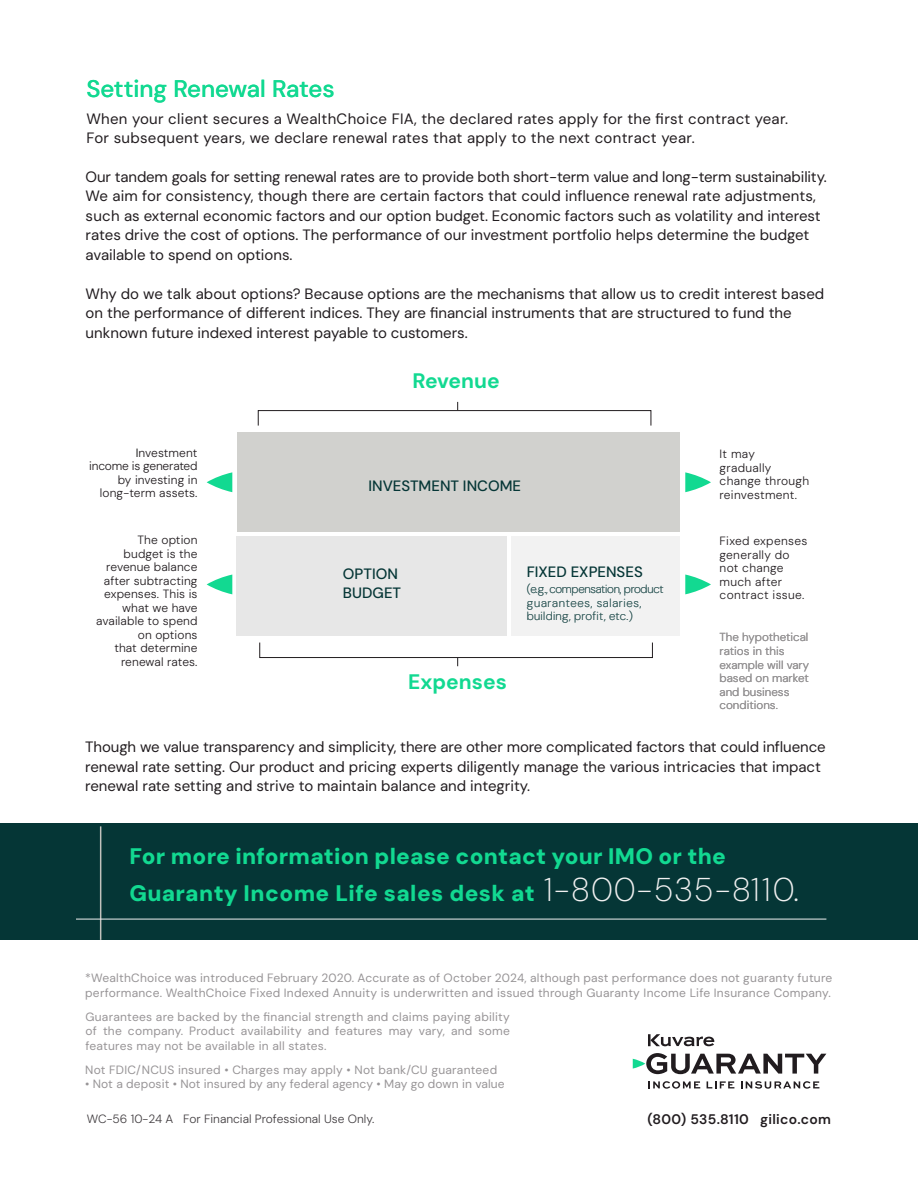
<style>
.page{position:relative;width:918px;height:1188px;background:#fff}
.page>*{position:absolute;margin:0;border:0;box-sizing:border-box;transform-origin:0 0}
.t1{font:500 24px "DM Sans";color:#12d991}
.t2{font:900 22.5px/37.5px "DM Sans";letter-spacing:.01em;color:#12d991}
.t3{font:700 21px "DM Sans";color:#12d991}
.t4{font:15px/19.5px "DM Sans";color:#211c1f}
.t5{font:15px/19.5px "DM Sans";letter-spacing:.02em;color:#211c1f}
.t6{font:500 15px/19.5px "DM Sans";color:#053636}
.t7{font:600 13.8px "DM Sans";letter-spacing:.02em;color:#211c1f}
.t8{font:12px/14.4px "DM Sans";letter-spacing:.02em;color:#979496}
.t9{font:300 12px/13.5px "DM Sans";letter-spacing:.01em;color:#211c1f;text-align:right}
.t10{font:300 12px "DM Sans";color:#423e41}
.t11{font:300 11.7px/13.6px "DM Sans";color:#999798}
.t12{font:200 11.7px/13.5px "DM Sans";letter-spacing:.025em;color:#416666}
.s1{color:#000}
.s2{font-weight:200;font-size:33px;color:#f0f0f0}
</style>
<div class="page">
<div style="left:0;top:823px;width:918px;height:117px;background:#053636"></div>
<div style="left:237px;top:536px;width:270px;height:100px;background:#e7e7e7"></div>
<div style="left:237px;top:433px;width:443px;height:99px;background:#d1d1ce"></div>
<div style="left:512px;top:536px;width:168px;height:100px;background:#f2f2f2"></div>
<div style="left:258px;top:410px;width:393px;height:16px;border:1px solid #211c1f"></div>
<div style="left:259px;top:642px;width:394px;height:16px;border:1px solid #211c1f"></div>
<svg style="left:207px;top:472px;width:25px;height:20px"></svg>
<svg style="left:648px;top:1081px;width:52px;height:8px"></svg>
<svg style="left:707px;top:1081px;width:27px;height:7px"></svg>
<svg style="left:741px;top:1081px;width:78px;height:8px"></svg>
<svg style="left:648px;top:1034px;width:66px;height:12px"></svg>
<svg style="left:633px;top:1053px;width:193px;height:21px"></svg>
<hr style="left:100px;top:826px;width:1px;height:114px;background:#c2c2bd">
<hr style="left:76px;top:919px;width:750px;height:1px;background:#f0f0f0">
<svg style="left:207px;top:575px;width:25px;height:19px"></svg>
<svg style="left:685px;top:472px;width:26px;height:20px"></svg>
<svg style="left:685px;top:575px;width:26px;height:19px"></svg>
<h1 class="t1" style="left:86px;top:73px;width:250px">Setting Renewal Rates</h1>
<p class="t5" style="left:86px;top:109px;width:703px">When your client secures a WealthChoice FIA, the declared rates apply for the first contract year.<br>For subsequent years, we declare renewal rates that apply to the next contract year.</p>
<p class="t4" style="left:86px;top:167px;width:743px">Our tandem goals for setting renewal rates are to provide both short-term value and long-term sustainability.<br>We aim for consistency, though there are certain factors that could influence renewal rate adjustments, such as external economic factors and our option budget. Economic factors such as volatility and interest rates drive the cost of options. The performance of our investment portfolio helps determine the budget available to spend on options.</p>
<p class="t4" style="left:86px;top:284px;width:740px">Why do we talk about options? Because options are the mechanisms that allow us to credit interest based on the performance of different indices. They are financial instruments that are structured to fund the unknown future indexed interest payable to customers.</p>
<p class="t9" style="left:89px;top:446px;width:110px"><span class="s1">I</span>nvestment<br>income is generated by investing in long-term assets.</p>
<p class="t9" style="left:96px;top:533px;width:103px">The option budget is the revenue balance after subtracting expenses. This is what we have available to spend on options<br>that determine renewal rates.</p>
<h3 class="t3" style="left:412px;top:368px;width:89px">Revenue</h3>
<p class="t6" style="left:368px;top:476px;width:154px">INVESTMENT INCOME</p>
<p class="t6" style="left:343px;top:564px;width:60px">OPTION<br>BUDGET</p>
<p class="t6" style="left:527px;top:562px;width:118px">FIXED EXPENSES</p>
<p class="t12" style="left:527px;top:583px;width:138px">(e.g., compensation, product guarantees, salaries, building, profit, etc.)</p>
<h3 class="t3" style="left:408px;top:668px;width:100px">Expenses</h3>
<p class="t9" style="left:720px;top:447px;width:91px;text-align:left">It may gradually change through reinvestment.</p>
<p class="t9" style="left:720px;top:534px;width:89px;text-align:left">Fixed expenses generally do not change much after contract issue.</p>
<p class="t11" style="left:720px;top:630px;width:91px">The hypothetical ratios in this example will vary based on market and business conditions.</p>
<p class="t4" style="left:85px;top:737px;width:742px">Though we value transparency and simplicity, there are other more complicated factors that could influence renewal rate setting. Our product and pricing experts diligently manage the various intricacies that impact renewal rate setting and strive to maintain balance and integrity.</p>
<h2 class="t2" style="left:130px;top:837px;width:671px">For more information please contact your IMO or the<br>Guaranty Income Life sales desk at <span class="s2">1-800-535-8110.</span></h2>
<p class="t8" style="left:85px;top:971px;width:749px">*WealthChoice was introduced February 2020. Accurate as of October 2024, although past performance does not guaranty future performance. WealthChoice Fixed Indexed Annuity is underwritten and issued through Guaranty Income Life Insurance Company.</p>
<p class="t8" style="left:86px;top:1009px;width:426px;text-align:justify">Guarantees are backed by the financial strength and claims paying ability of the company. Product availability and features may vary, and some features may not be available in all states.</p>
<p class="t8" style="left:85px;top:1062px;width:414px">Not FDIC/NCUS insured • Charges may apply • Not bank/CU guaranteed</p>
<p class="t8" style="left:85px;top:1077px;width:421px">• Not a deposit • Not insured by any federal agency • May go down in value</p>
<p class="t10" style="left:87px;top:1111px;width:289px">WC-56 10-24 A For Financial Professional Use Only.</p>
<p class="t7" style="left:647px;top:1110px;width:185px">(800) 535.8110 gilico.com</p>
</div>
